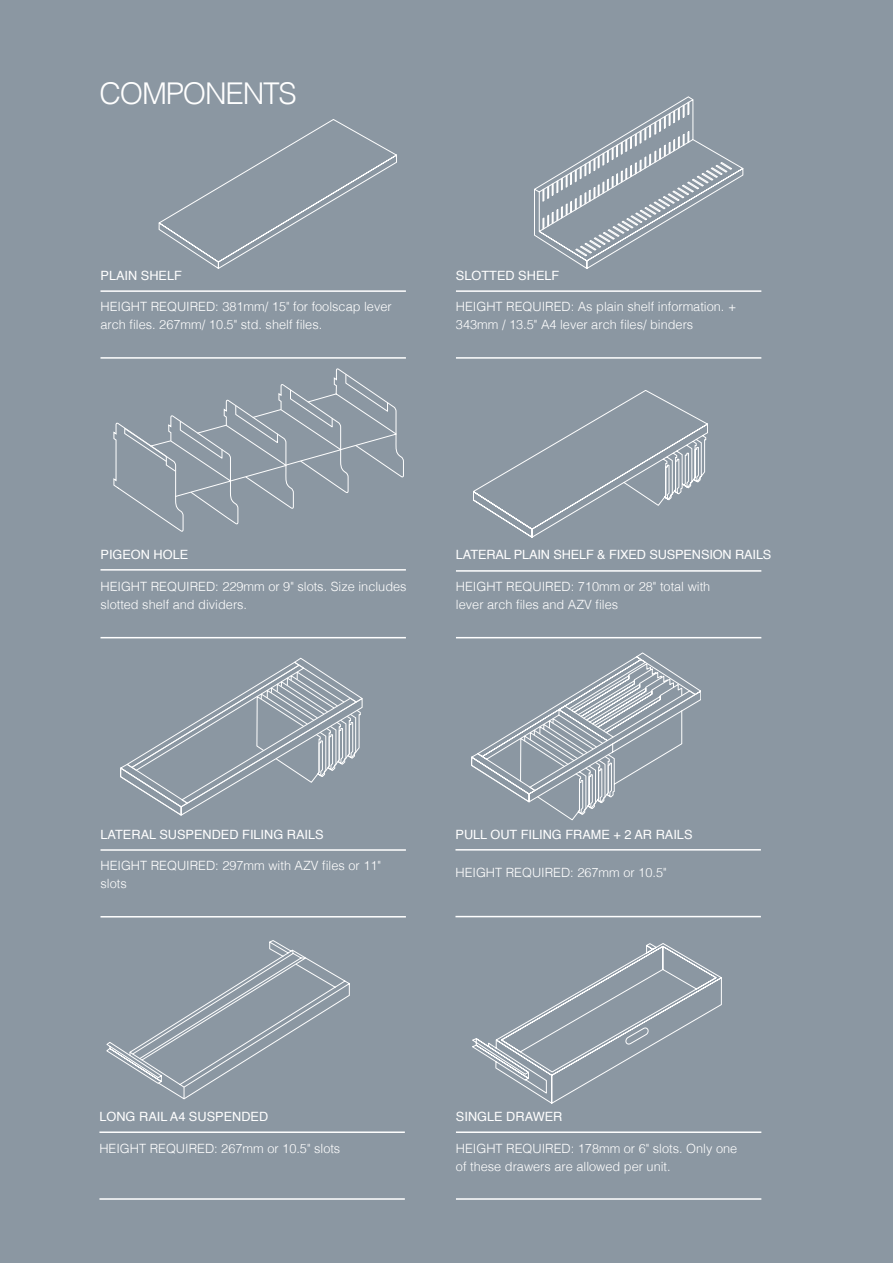
<style>
.page{position:relative;width:893px;height:1263px;background:#8b97a2}
.page>*{position:absolute;margin:0;border:0;box-sizing:border-box;transform-origin:0 0}
.t1{font:300 30px "Helvetica";letter-spacing:-.04em;color:#fff}
.t2{font:300 12.75px/18px "Helvetica";color:#fff}
.t3{font:12.75px "Helvetica";color:#fff}
</style>
<div class="page">
<hr style="left:100px;top:357px;width:306px;height:2px;background:#fff">
<hr style="left:456px;top:357px;width:305px;height:2px;background:#fff">
<hr style="left:100px;top:290px;width:306px;height:2px;background:#fff">
<hr style="left:456px;top:290px;width:305px;height:2px;background:#fff">
<hr style="left:100px;top:569px;width:306px;height:2px;background:#fff">
<hr style="left:456px;top:570px;width:305px;height:2px;background:#fff">
<hr style="left:100px;top:637px;width:306px;height:1px;background:#fff">
<hr style="left:456px;top:637px;width:305px;height:1px;background:#fff">
<hr style="left:100px;top:849px;width:306px;height:2px;background:#fff">
<hr style="left:100px;top:916px;width:306px;height:1px;background:#fff">
<svg style="left:158px;top:119px;width:239px;height:150px"></svg>
<svg style="left:534px;top:96px;width:209px;height:173px"></svg>
<svg style="left:120px;top:658px;width:243px;height:158px"></svg>
<svg style="left:473px;top:390px;width:235px;height:147px"></svg>
<hr style="left:99px;top:1131px;width:306px;height:2px;background:#fff">
<hr style="left:456px;top:1131px;width:305px;height:2px;background:#fff">
<hr style="left:99px;top:1198px;width:306px;height:2px;background:#fff">
<hr style="left:456px;top:1198px;width:305px;height:2px;background:#fff">
<svg style="left:472px;top:943px;width:250px;height:160px"></svg>
<svg style="left:107px;top:940px;width:243px;height:159px"></svg>
<hr style="left:455px;top:849px;width:306px;height:1px;background:#fff">
<hr style="left:455px;top:916px;width:306px;height:1px;background:#fff">
<svg style="left:471px;top:653px;width:230px;height:167px"></svg>
<svg style="left:114px;top:369px;width:290px;height:162px"></svg>
<h1 class="t1" style="left:99px;top:67px;width:199px">COMPONENTS</h1>
<p class="t3" style="left:100px;top:266px;width:83px">PLAIN SHELF</p>
<p class="t3" style="left:456px;top:266px;width:105px">SLOTTED SHELF</p>
<p class="t2" style="left:100px;top:297px;width:293px">HEIGHT REQUIRED: 381mm/ 15" for foolscap lever arch files. 267mm/ 10.5" std. shelf files.</p>
<p class="t2" style="left:456px;top:297px;width:282px">HEIGHT REQUIRED: As plain shelf information. +<br>343mm / 13.5" A4 lever arch files/ binders</p>
<p class="t3" style="left:100px;top:545px;width:89px">PIGEON HOLE</p>
<p class="t3" style="left:456px;top:545px;width:317px">LATERAL PLAIN SHELF &amp; FIXED SUSPENSION RAILS</p>
<p class="t2" style="left:100px;top:577px;width:308px">HEIGHT REQUIRED: 229mm or 9" slots. Size includes slotted shelf and dividers.</p>
<p class="t2" style="left:456px;top:577px;width:256px">HEIGHT REQUIRED: 710mm or 28" total with lever arch files and AZV files</p>
<p class="t3" style="left:100px;top:825px;width:225px">LATERAL SUSPENDED FILING RAILS</p>
<p class="t2" style="left:100px;top:856px;width:282px">HEIGHT REQUIRED: 297mm with AZV files or 11" slots</p>
<p class="t3" style="left:455px;top:824px;width:239px">PULL OUT FILING FRAME + 2 AR RAILS</p>
<p class="t2" style="left:455px;top:862px;width:213px">HEIGHT REQUIRED: 267mm or 10.5"</p>
<p class="t3" style="left:99px;top:1107px;width:170px">LONG RAIL A4 SUSPENDED</p>
<p class="t3" style="left:456px;top:1107px;width:108px">SINGLE DRAWER</p>
<p class="t2" style="left:99px;top:1138px;width:242px">HEIGHT REQUIRED: 267mm or 10.5" slots</p>
<p class="t2" style="left:456px;top:1138px;width:283px">HEIGHT REQUIRED: 178mm or 6" slots. Only one of these drawers are allowed per unit.</p>
</div>
